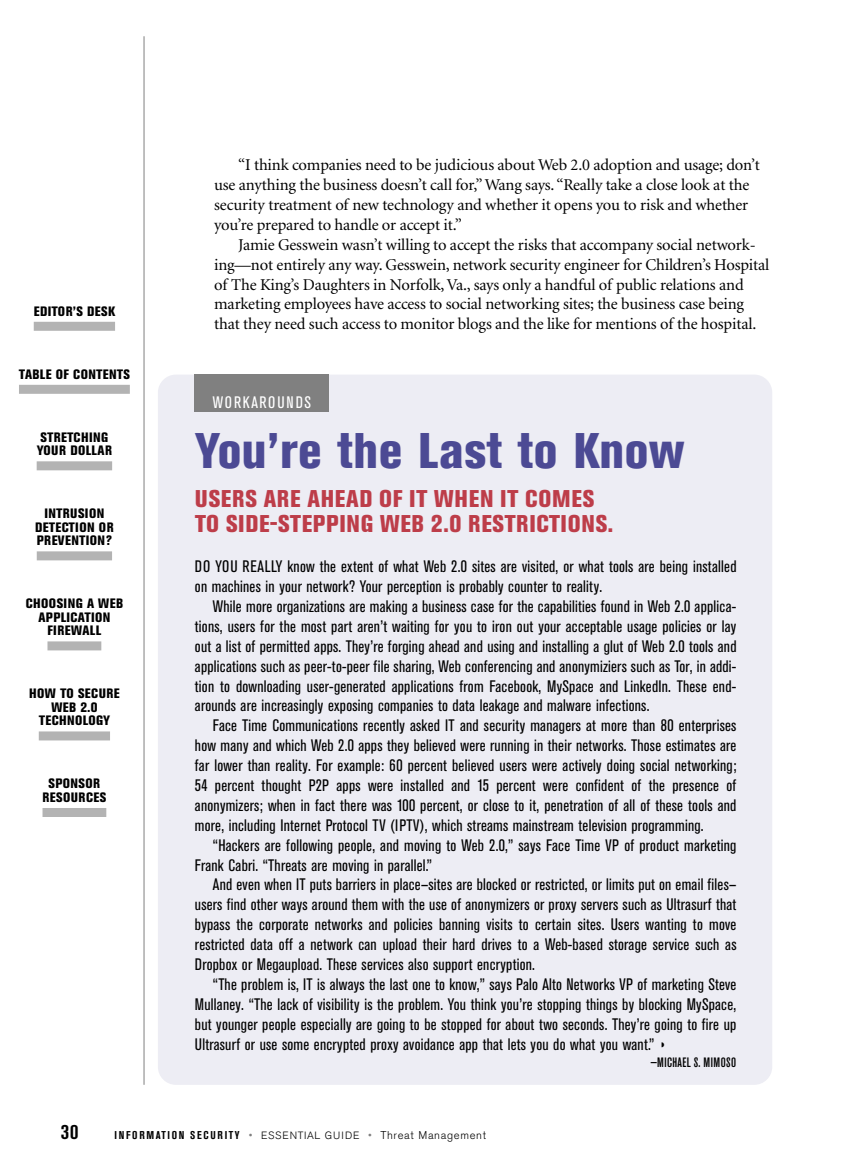
<style>
.page{position:relative;width:864px;height:1175px;background:#fff}
.page>*{position:absolute;margin:0;border:0;box-sizing:border-box;transform-origin:0 0}
.t1{font:800 condensed 49.5px "Akzidenz Grotesk BE";letter-spacing:.01em;color:#4c4a94}
.t2{font:800 condensed 24px/25.5px "Akzidenz Grotesk BE";letter-spacing:.03em;color:#bd3d49}
.t3{font:700 condensed 21px "Akzidenz Grotesk BE";color:#000}
.t4{font:condensed 16.5px/20px "Akzidenz Grotesk BE";letter-spacing:.015em;color:#000;text-align:justify}
.t5{font:16.5px/20px "Minion";letter-spacing:-.01em;color:#000}
.t6{font:condensed 16.5px "Akzidenz Grotesk BE";letter-spacing:.1em;color:#fff}
.t7{font:800 condensed 13.5px/13.5px "Akzidenz Grotesk BE";letter-spacing:.03em;color:#000;text-align:center}
.t8{font:500 condensed 13.5px "Akzidenz Grotesk BE";letter-spacing:.03em;color:#000}
.t9{font:700 condensed 11.25px "Akzidenz Grotesk BE";letter-spacing:.155em;color:#000}
.s1{font-weight:300;font-stretch:normal;color:#808080}
.s2{font-weight:300;font-stretch:normal;font-size:10.5px}
.s3{font-weight:300;font-stretch:normal}
</style>
<div class="page">
<hr style="left:144px;top:36px;width:1px;height:1048px;background:#808080">
<div style="left:34px;top:322px;width:81px;height:9px;background:#b3b3b3"></div>
<div style="left:19px;top:385px;width:111px;height:9px;background:#b3b3b3"></div>
<div style="left:37px;top:461px;width:75px;height:9px;background:#b3b3b3"></div>
<div style="left:37px;top:551px;width:75px;height:9px;background:#b3b3b3"></div>
<div style="left:48px;top:641px;width:53px;height:9px;background:#b3b3b3"></div>
<div style="left:39px;top:731px;width:71px;height:9px;background:#b3b3b3"></div>
<div style="left:43px;top:808px;width:63px;height:9px;background:#b3b3b3"></div>
<div style="left:158px;top:374px;width:614px;height:710px;background:#ededf4;border-radius:18px"></div>
<div style="left:195px;top:374px;width:134px;height:37px;background:#808080"></div>
<p class="t7" style="left:34px;top:306px;width:83px">EDITOR’S DESK</p>
<p class="t7" style="left:19px;top:369px;width:112px">TABLE OF CONTENTS</p>
<p class="t7" style="left:37px;top:432px;width:77px;text-align:left">STRETCHING<br>YOUR DOLLAR</p>
<p class="t7" style="left:35px;top:508px;width:80px">INTRUSION<br>DETECTION OR<br>PREVENTION?</p>
<p class="t7" style="left:26px;top:598px;width:99px">CHOOSING A WEB<br>APPLICATION<br>FIREWALL</p>
<p class="t7" style="left:29px;top:688px;width:92px">HOW TO SECURE<br>WEB 2.0<br>TECHNOLOGY</p>
<p class="t7" style="left:43px;top:778px;width:65px">SPONSOR<br>RESOURCES</p>
<p class="t5" style="left:214px;top:156px;width:547px;text-indent:24px">“I think companies need to be judicious about Web 2.0 adoption and usage; don’t use anything the business doesn’t call for,” Wang says.“Really take a close look at the security treatment of new technology and whether it opens you to risk and whether you’re prepared to handle or accept it.”</p>
<p class="t5" style="left:214px;top:236px;width:557px;text-indent:24px">Jamie Gesswein wasn’t willing to accept the risks that accompany social network&shy;ing—not entirely any way. Gesswein, network security engineer for Children’s Hospital of The King’s Daughters in Norfolk, Va., says only a handful of public relations and marketing employees have access to social networking sites; the business case being that they need such access to monitor blogs and the like for mentions of the hospital.</p>
<p class="t6" style="left:213px;top:396px;width:100px">WORKAROUNDS</p>
<h1 class="t1" style="left:195px;top:432px;width:491px">You’re the Last to Know</h1>
<h2 class="t2" style="left:195px;top:488px;width:420px">USERS ARE AHEAD OF IT WHEN IT COMES<br>TO SIDE-STEPPING WEB 2.0 RESTRICTIONS.</h2>
<p class="t4" style="left:195px;top:558px;width:543px">DO YOU REALLY know the extent of what Web 2.0 sites are visited, or what tools are being installed on machines in your network? Your perception is probably counter to reality.</p>
<p class="t4" style="left:195px;top:597px;width:543px;text-indent:18px">While more organizations are making a business case for the capabilities found in Web 2.0 applica&shy;tions, users for the most part aren’t waiting for you to iron out your acceptable usage policies or lay out a list of permitted apps. They’re forging ahead and using and installing a glut of Web 2.0 tools and applications such as peer-to-peer file sharing, Web conferencing and anonymiziers such as Tor, in addi&shy;tion to downloading user-generated applications from Facebook, MySpace and LinkedIn. These end&shy;arounds are increasingly exposing companies to data leakage and malware infections.</p>
<p class="t4" style="left:195px;top:717px;width:543px;text-indent:18px">Face Time Communications recently asked IT and security managers at more than 80 enterprises how many and which Web 2.0 apps they believed were running in their networks. Those estimates are far lower than reality. For example: 60 percent believed users were actively doing social networking; 54 percent thought P2P apps were installed and 15 percent were confident of the presence of anonymizers; when in fact there was 100 percent, or close to it, penetration of all of these tools and more, including Internet Protocol TV (IPTV), which streams mainstream television programming.</p>
<p class="t4" style="left:195px;top:836px;width:543px;text-indent:18px">“Hackers are following people, and moving to Web 2.0,” says Face Time VP of product marketing<br>Frank Cabri. “Threats are moving in parallel.”</p>
<p class="t4" style="left:195px;top:876px;width:543px;text-indent:18px">And even when IT puts barriers in place—sites are blocked or restricted, or limits put on email files— users find other ways around them with the use of anonymizers or proxy servers such as Ultrasurf that bypass the corporate networks and policies banning visits to certain sites. Users wanting to move restricted data off a network can upload their hard drives to a Web-based storage service such as Dropbox or Megaupload. These services also support encryption.</p>
<p class="t4" style="left:195px;top:975px;width:543px;text-indent:18px">“The problem is, IT is always the last one to know,” says Palo Alto Networks VP of marketing Steve Mullaney. “The lack of visibility is the problem. You think you’re stopping things by blocking MySpace, but younger people especially are going to be stopped for about two seconds. They’re going to fire up Ultrasurf or use some encrypted proxy avoidance app that lets you do what you want.”</p>
<p class="t8" style="left:650px;top:1057px;width:87px">—MICHAEL S. MIMOSO</p>
<p class="t3" style="left:61px;top:1124px;width:19px">30</p>
<p class="t9" style="left:114px;top:1130px;width:373px">INFORMATION SECURITY <span class="s1">•</span> <span class="s2">ESSENTIAL GUIDE</span> <span class="s1">•</span> <span class="s3">Threat Management</span></p>
</div>
